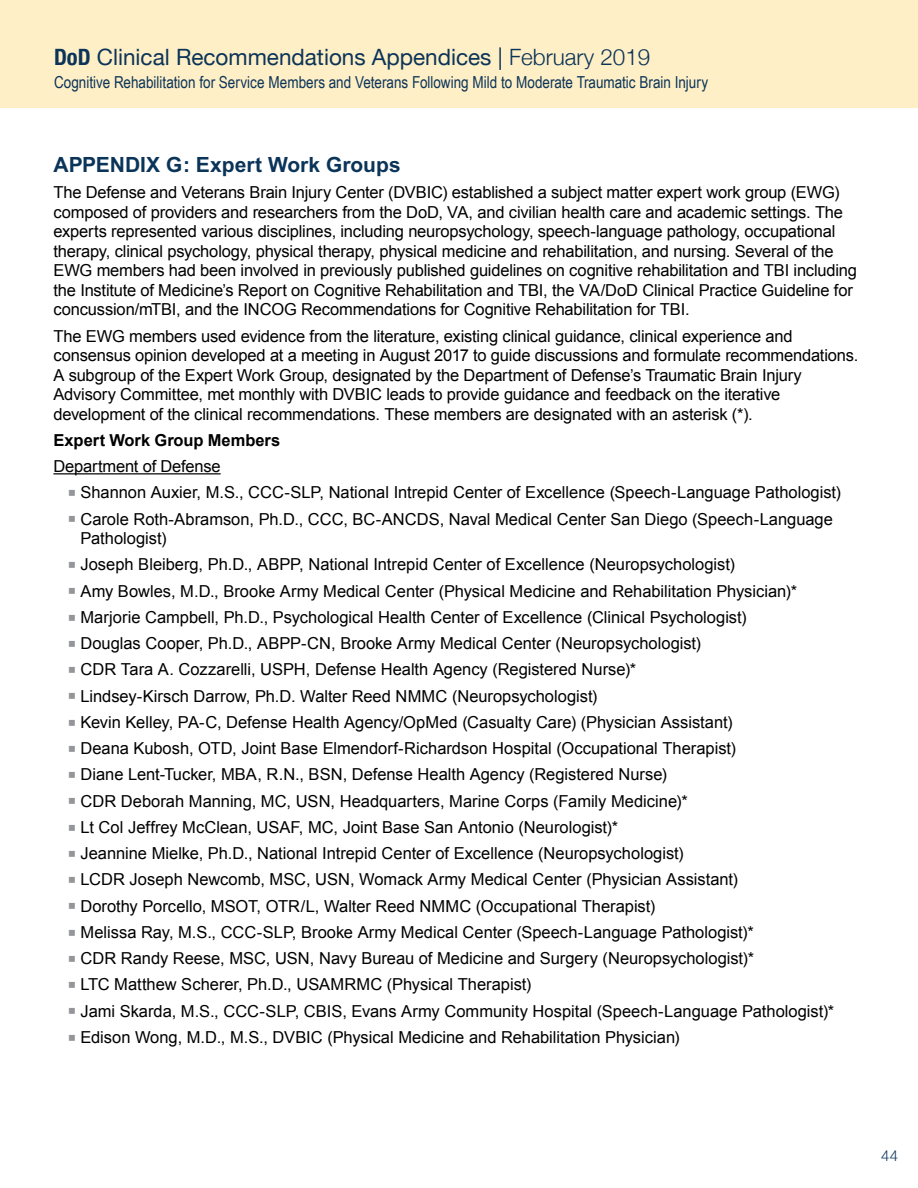
<style>
.page{position:relative;width:918px;height:1188px;background:#fff}
.page>*{position:absolute;margin:0;border:0;box-sizing:border-box;transform-origin:0 0}
.t1{font:22.5px "Helvetica Neue";color:#0b3459}
.body{font:700 21px "Arial";color:#0b3459}
.body-2{font:16.5px/19.5px "Arial";letter-spacing:-.005em;color:#000}
.t2{font:16.5px "Arial Narrow";color:#0b3459}
.body-3{font:700 16.5px "Arial";letter-spacing:-.005em;color:#000}
.t3{font:300 15px "Helvetica Neue";color:#0b3459}
.s1{font-weight:700;font-stretch:condensed}
.s2{font-weight:300}
</style>
<div class="page">
<div style="left:0;top:0;width:918px;height:108px;background:#ffefc6"></div>
<hr style="left:53px;top:473px;width:168px;height:1px;background:#000">
<h1 class="t1" style="left:54px;top:41px;width:598px"><span class="s1">DoD</span> Clinical Recommendations Appendices | <span class="s2">February 2019</span></h1>
<p class="t2" style="left:54px;top:70px;width:656px">Cognitive Rehabilitation for Service Members and Veterans Following Mild to Moderate Traumatic Brain Injury</p>
<p class="body" style="left:53px;top:152px;width:348px">APPENDIX G: Expert Work Groups</p>
<p class="body-2" style="left:53px;top:183px;width:805px">The Defense and Veterans Brain Injury Center (DVBIC) established a subject matter expert work group (EWG) composed of providers and researchers from the DoD, VA, and civilian health care and academic settings. The experts represented various disciplines, including neuropsychology, speech-language pathology, occupational therapy, clinical psychology, physical therapy, physical medicine and rehabilitation, and nursing. Several of the EWG members had been involved in previously published guidelines on cognitive rehabilitation and TBI including the Institute of Medicine’s Report on Cognitive Rehabilitation and TBI, the VA/DoD Clinical Practice Guideline for concussion/mTBI, and the INCOG Recommendations for Cognitive Rehabilitation for TBI.</p>
<p class="body-2" style="left:53px;top:326px;width:806px">The EWG members used evidence from the literature, existing clinical guidance, clinical experience and consensus opinion developed at a meeting in August 2017 to guide discussions and formulate recommendations.<br>A subgroup of the Expert Work Group, designated by the Department of Defense’s Traumatic Brain Injury Advisory Committee, met monthly with DVBIC leads to provide guidance and feedback on the iterative development of the clinical recommendations. These members are designated with an asterisk (*).</p>
<p class="body-3" style="left:53px;top:429px;width:228px">Expert Work Group Members</p>
<p class="body-2" style="left:53px;top:457px;width:169px">Department of Defense</p>
<p class="body-2" style="left:80px;top:483px;width:762px">Shannon Auxier, M.S., CCC-SLP, National Intrepid Center of Excellence (Speech-Language Pathologist)</p>
<p class="body-2" style="left:80px;top:509px;width:754px">Carole Roth-Abramson, Ph.D., CCC, BC-ANCDS, Naval Medical Center San Diego (Speech-Language<br>Pathologist)</p>
<p class="body-2" style="left:80px;top:555px;width:656px">Joseph Bleiberg, Ph.D., ABPP, National Intrepid Center of Excellence (Neuropsychologist)</p>
<p class="body-2" style="left:80px;top:581px;width:718px">Amy Bowles, M.D., Brooke Army Medical Center (Physical Medicine and Rehabilitation Physician)*</p>
<p class="body-2" style="left:80px;top:607px;width:668px">Marjorie Campbell, Ph.D., Psychological Health Center of Excellence (Clinical Psychologist)</p>
<p class="body-2" style="left:80px;top:634px;width:622px">Douglas Cooper, Ph.D., ABPP-CN, Brooke Army Medical Center (Neuropsychologist)</p>
<p class="body-2" style="left:80px;top:660px;width:557px">CDR Tara A. Cozzarelli, USPH, Defense Health Agency (Registered Nurse)*</p>
<p class="body-2" style="left:80px;top:686px;width:519px">Lindsey-Kirsch Darrow, Ph.D. Walter Reed NMMC (Neuropsychologist)</p>
<p class="body-2" style="left:80px;top:712px;width:654px">Kevin Kelley, PA-C, Defense Health Agency/OpMed (Casualty Care) (Physician Assistant)</p>
<p class="body-2" style="left:80px;top:739px;width:657px">Deana Kubosh, OTD, Joint Base Elmendorf-Richardson Hospital (Occupational Therapist)</p>
<p class="body-2" style="left:80px;top:765px;width:588px">Diane Lent-Tucker, MBA, R.N., BSN, Defense Health Agency (Registered Nurse)</p>
<p class="body-2" style="left:80px;top:791px;width:609px">CDR Deborah Manning, MC, USN, Headquarters, Marine Corps (Family Medicine)*</p>
<p class="body-2" style="left:80px;top:817px;width:539px">Lt Col Jeffrey McClean, USAF, MC, Joint Base San Antonio (Neurologist)*</p>
<p class="body-2" style="left:80px;top:844px;width:605px">Jeannine Mielke, Ph.D., National Intrepid Center of Excellence (Neuropsychologist)</p>
<p class="body-2" style="left:80px;top:870px;width:659px">LCDR Joseph Newcomb, MSC, USN, Womack Army Medical Center (Physician Assistant)</p>
<p class="body-2" style="left:80px;top:896px;width:576px">Dorothy Porcello, MSOT, OTR/L, Walter Reed NMMC (Occupational Therapist)</p>
<p class="body-2" style="left:80px;top:922px;width:675px">Melissa Ray, M.S., CCC-SLP, Brooke Army Medical Center (Speech-Language Pathologist)*</p>
<p class="body-2" style="left:80px;top:949px;width:675px">CDR Randy Reese, MSC, USN, Navy Bureau of Medicine and Surgery (Neuropsychologist)*</p>
<p class="body-2" style="left:80px;top:975px;width:452px">LTC Matthew Scherer, Ph.D., USAMRMC (Physical Therapist)</p>
<p class="body-2" style="left:80px;top:1001px;width:755px">Jami Skarda, M.S., CCC-SLP, CBIS, Evans Army Community Hospital (Speech-Language Pathologist)*</p>
<p class="body-2" style="left:80px;top:1027px;width:601px">Edison Wong, M.D., M.S., DVBIC (Physical Medicine and Rehabilitation Physician)</p>
<p class="t3" style="left:881px;top:1144px;width:18px">44</p>
</div>
